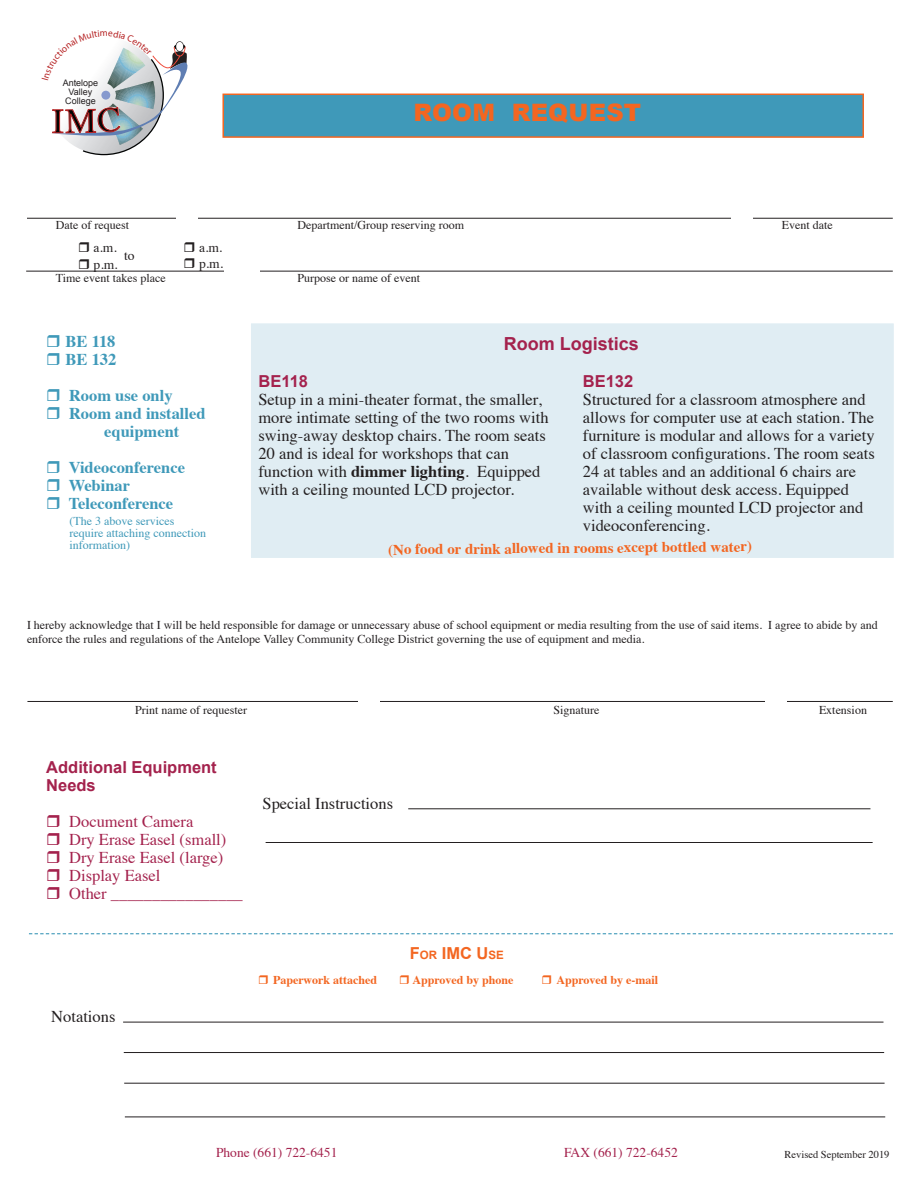
<style>
.page{position:relative;width:918px;height:1188px;background:#fff}
.page>*{position:absolute;margin:0;border:0;box-sizing:border-box;transform-origin:0 0}
.t1{font:34.8px "Times";color:#050504}
.t2{font:900 24px "Arial";letter-spacing:.01em;color:#f36621}
.t3{font:700 18px "Arial";color:#a4224d}
.t4{font:16.5px/18px "Times";color:#231f20}
.t5{font:16.5px "Times";color:#a4224d}
.t6{font:700 16.5px/18px "Times";color:#3f99b9;text-align:center}
.t7{font:700 16.5px/18px "Arial";color:#a4224d}
.t8{font:700 16.5px "Arial";color:#f36621}
.t9{font:700 15px "Times";color:#f36621}
.t10{font:13.5px "Times";color:#a4224d}
.t11{font:13.5px "Times";color:#231f20}
.t12{font:12px/14.4px "Times";color:#231f20}
.t13{font:12px/12px "Times";color:#3f99b9}
.t14{font:700 12px "Times";color:#f36621}
.t15{font:10.5px "Times";color:#231f20}
.t16{font:9px "Arial";color:#231f20}
.s1{font-weight:700}
.s2{font-size:11.55px}
</style>
<div class="page">
<div style="left:249px;top:322px;width:646px;height:237px;background:#e0edf3;border:2px solid #fff"></div>
<div style="left:222px;top:94px;width:642px;height:44px;background:#3f99b9;border:2px solid #f36621"></div>
<hr style="left:123px;top:1022px;width:761px;height:1px;background:#231f20">
<svg style="left:29px;top:933px;width:864px;height:1px"></svg>
<hr style="left:27px;top:218px;width:866px;height:1px;background:#231f20">
<div style="left:177px;top:214px;width:21px;height:11px;background:#fff"></div>
<div style="left:732px;top:209px;width:21px;height:11px;background:#fff"></div>
<hr style="left:26px;top:271px;width:867px;height:1px;background:#231f20">
<div style="left:224px;top:267px;width:35px;height:11px;background:#fff"></div>
<hr style="left:27px;top:701px;width:866px;height:1px;background:#231f20">
<div style="left:359px;top:696px;width:21px;height:11px;background:#fff"></div>
<div style="left:766px;top:696px;width:21px;height:11px;background:#fff"></div>
<hr style="left:408px;top:809px;width:462px;height:1px;background:#231f20">
<hr style="left:266px;top:842px;width:607px;height:1px;background:#231f20">
<hr style="left:125px;top:1117px;width:760px;height:1px;background:#231f20">
<hr style="left:124px;top:1083px;width:761px;height:1px;background:#231f20">
<hr style="left:124px;top:1052px;width:760px;height:1px;background:#231f20">
<svg style="left:52px;top:41px;width:135px;height:114px"></svg>
<p class="t16" style="left:63px;top:77px;width:37px">Antelope</p>
<p class="t16" style="left:69px;top:86px;width:25px">Valley</p>
<p class="t16" style="left:65px;top:95px;width:32px">College</p>
<p class="t1" style="left:52px;top:89px;width:13px">I</p>
<p class="t2" style="left:414px;top:95px;width:229px">ROOM REQUEST</p>
<p class="t12" style="left:56px;top:217px;width:75px">Date of request</p>
<p class="t12" style="left:297px;top:217px;width:168px">Department/Group reserving room</p>
<p class="t12" style="left:782px;top:217px;width:52px">Event date</p>
<p class="t11" style="left:94px;top:235px;width:25px">a.m.</p>
<p class="t11" style="left:94px;top:251px;width:26px">p.m.</p>
<p class="t11" style="left:124px;top:243px;width:12px">to</p>
<p class="t11" style="left:199px;top:235px;width:25px">a.m.</p>
<p class="t11" style="left:199px;top:251px;width:26px">p.m.</p>
<p class="t12" style="left:56px;top:270px;width:111px">Time event takes place</p>
<p class="t12" style="left:297px;top:270px;width:124px">Purpose or name of event</p>
<p class="t6" style="left:66px;top:331px;width:51px">BE 118</p>
<p class="t6" style="left:66px;top:349px;width:52px">BE 132</p>
<p class="t6" style="left:69px;top:385px;width:105px">Room use only</p>
<p class="t6" style="left:69px;top:403px;width:138px">Room and installed equipment</p>
<p class="t6" style="left:69px;top:457px;width:118px">Videoconference</p>
<p class="t6" style="left:69px;top:475px;width:63px">Webinar</p>
<p class="t6" style="left:69px;top:493px;width:106px">Teleconference</p>
<p class="t13" style="left:70px;top:514px;width:138px">(The 3 above services require attaching connection information)</p>
<p class="t3" style="left:504px;top:332px;width:137px">Room Logistics</p>
<p class="t7" style="left:258px;top:373px;width:51px">BE118</p>
<p class="t4" style="left:258px;top:389px;width:292px">Setup in a mini-theater format, the smaller, more intimate setting of the two rooms with swing-away desktop chairs. The room seats</p>
<p class="t4" style="left:258px;top:443px;width:252px">20 and is ideal for workshops that can</p>
<p class="t4" style="left:258px;top:461px;width:284px">function with <span class="s1">dimmer lighting</span>. Equipped with a ceiling mounted LCD projector.</p>
<p class="t7" style="left:583px;top:373px;width:52px">BE132</p>
<p class="t4" style="left:583px;top:389px;width:294px">Structured for a classroom atmosphere and allows for computer use at each station. The furniture is modular and allows for a variety of classroom configurations. The room seats 24 at tables and an additional 6 chairs are available without desk access. Equipped with a ceiling mounted LCD projector and videoconferencing.</p>
<p class="t9" style="left:388px;top:537px;width:366px;rotate:-1deg">(No food or drink allowed in rooms except bottled water)</p>
<p class="t12" style="left:27px;top:617px;width:852px">I hereby acknowledge that I will be held responsible for damage or unnecessary abuse of school equipment or media resulting from the use of said items. I agree to abide by and enforce the rules and regulations of the Antelope Valley Community College District governing the use of equipment and media.</p>
<p class="t12" style="left:135px;top:702px;width:114px">Print name of requester</p>
<p class="t12" style="left:554px;top:702px;width:47px">Signature</p>
<p class="t12" style="left:819px;top:702px;width:49px">Extension</p>
<p class="t7" style="left:46px;top:759px;width:172px">Additional Equipment<br>Needs</p>
<p class="t5" style="left:69px;top:806px;width:126px">Document Camera</p>
<p class="t5" style="left:69px;top:824px;width:159px">Dry Erase Easel (small)</p>
<p class="t5" style="left:69px;top:842px;width:156px">Dry Erase Easel (large)</p>
<p class="t5" style="left:69px;top:860px;width:93px">Display Easel</p>
<p class="t5" style="left:69px;top:878px;width:175px">Other ________________</p>
<p class="t4" style="left:51px;top:1006px;width:66px">Notations</p>
<p class="t4" style="left:262px;top:793px;width:132px">Special Instructions</p>
<p class="t8" style="left:410px;top:942px;width:96px">F<span class="s2">OR</span> IMC U<span class="s2">SE</span></p>
<p class="t14" style="left:273px;top:969px;width:106px">Paperwork attached</p>
<p class="t14" style="left:413px;top:969px;width:103px">Approved by phone</p>
<p class="t14" style="left:556px;top:969px;width:103px">Approved by e-mail</p>
<p class="t10" style="left:216px;top:1139px;width:123px">Phone (661) 722-6451</p>
<p class="t10" style="left:564px;top:1139px;width:115px">FAX (661) 722-6452</p>
<p class="t15" style="left:785px;top:1145px;width:106px">Revised September 2019</p>
</div>
